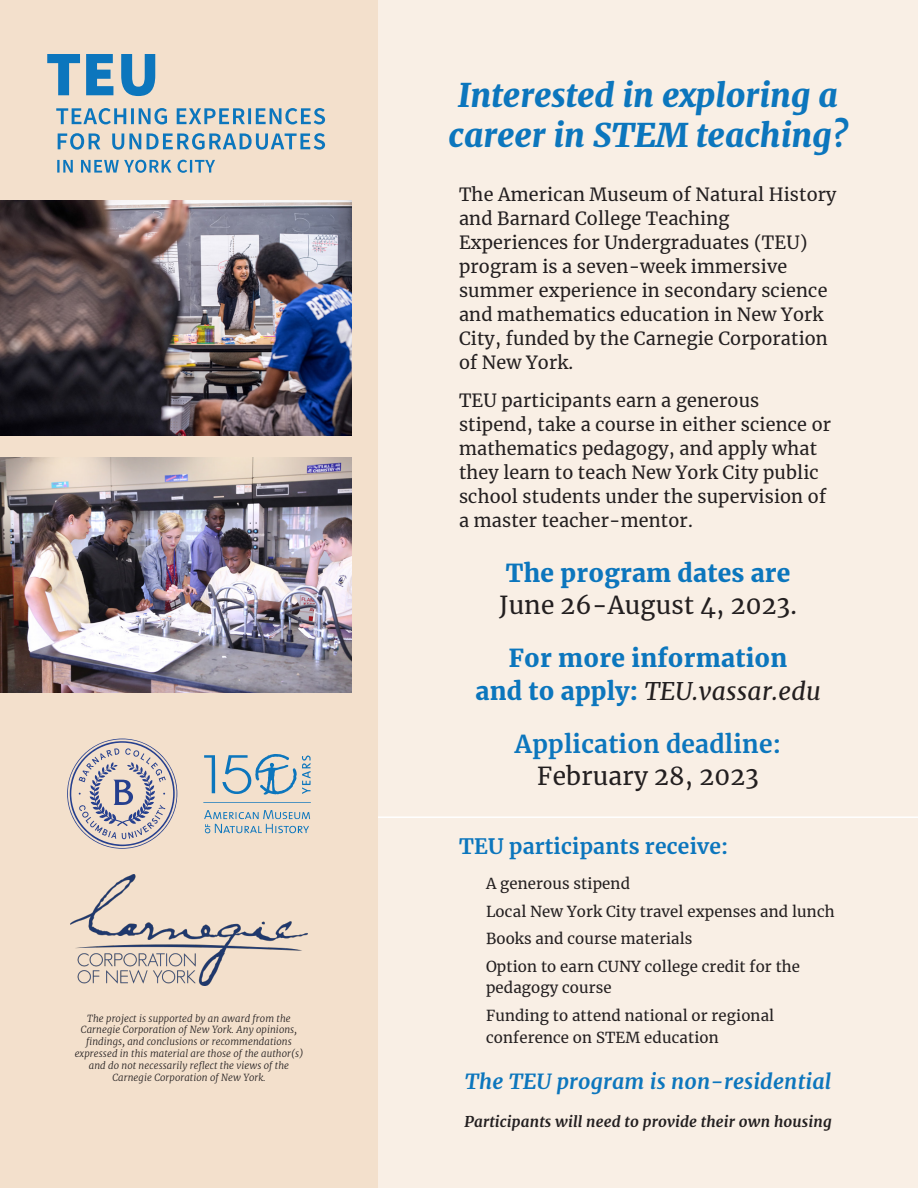
<style>
.page{position:relative;width:918px;height:1188px;background:#fff}
.page>*{position:absolute;margin:0;border:0;box-sizing:border-box;transform-origin:0 0}
.t1{font:italic 900 33px/39.6px "Merriweather";color:#0c76bd}
.t2{font:900 24.45px/32.7px "Merriweather";letter-spacing:.01em;color:#0c76bd;text-align:center}
.t3{font:24.45px/32.7px "Merriweather";letter-spacing:.01em;color:#231f20}
.t4{font:700 24.45px/32.7px "Merriweather";letter-spacing:.01em;color:#0c76bd;text-align:center}
.t5{font:italic 700 21px "Merriweather";letter-spacing:.01em;color:#0c76bd}
.t6{font:700 21px "Merriweather";letter-spacing:.01em;color:#0c76bd}
.t7{font:18px/24px "Merriweather";letter-spacing:.01em;color:#231f20}
.t8{font:15px/21px "Merriweather";letter-spacing:.01em;color:#231f20}
.t9{font:italic 700 15px "Merriweather";letter-spacing:.01em;color:#231f20}
.t10{font:italic 300 9.9px/11.9px "Merriweather";letter-spacing:.01em;color:#231f20;text-align:center;scale:.96 1}
.s1{font-weight:900;color:#0c76bd}
.s2{font-weight:400;font-style:italic;color:#231f20}
.s3{font-weight:400;color:#231f20}
</style>
<div class="page">
<div style="left:0;top:0;width:378px;height:1188px;background:#f3e0cc"></div>
<div style="left:378px;top:0;width:540px;height:1188px;background:#f9efe5"></div>
<img style="left:0;top:201px;width:351px;height:234px">
<img style="left:0;top:458px;width:351px;height:234px">
<img style="left:71px;top:875px;width:236px;height:111px">
<svg style="left:67px;top:738px;width:111px;height:111px"></svg>
<svg style="left:203px;top:754px;width:108px;height:79px"></svg>
<svg style="left:57px;top:160px;width:158px;height:13px"></svg>
<svg style="left:58px;top:133px;width:267px;height:17px"></svg>
<svg style="left:56px;top:108px;width:269px;height:16px"></svg>
<svg style="left:47px;top:54px;width:108px;height:42px"></svg>
<hr style="left:378px;top:816px;width:540px;height:2px;background:#fff">
<p class="t10" style="left:75px;top:1012px;width:240px">The project is supported by an award from the Carnegie Corporation of New York. Any opinions, findings, and conclusions or recommendations expressed in this material are those of the author(s) and do not necessarily reflect the views of the Carnegie Corporation of New York.</p>
<p class="t1" style="left:449px;top:75px;width:400px">Interested in exploring a career in STEM teaching?</p>
<p class="t7" style="left:459px;top:182px;width:379px">The American Museum of Natural History and Barnard College Teaching Experiences for Undergraduates (TEU) program is a seven-week immersive summer experience in secondary science and mathematics education in New York City, funded by the Carnegie Corporation of New York.</p>
<p class="t7" style="left:459px;top:387px;width:374px">TEU participants earn a generous stipend, take a course in either science or mathematics pedagogy, and apply what they learn to teach New York City public school students under the supervision of a master teacher-mentor.</p>
<p class="t3" style="left:499px;top:556px;width:299px"><span class="s1">The program dates are<br></span>June 26-August 4, 2023.</p>
<p class="t2" style="left:476px;top:641px;width:347px">For more information<br>and to apply: <span class="s2">TEU.vassar.edu</span></p>
<p class="t4" style="left:515px;top:727px;width:268px">Application deadline:<br><span class="s3">February 28, 2023</span></p>
<p class="t6" style="left:459px;top:832px;width:271px">TEU participants receive:</p>
<p class="t8" style="left:486px;top:873px;width:146px">A generous stipend</p>
<p class="t8" style="left:486px;top:900px;width:350px">Local New York City travel expenses and lunch</p>
<p class="t8" style="left:486px;top:928px;width:208px">Books and course materials</p>
<p class="t8" style="left:486px;top:956px;width:316px">Option to earn CUNY college credit for the pedagogy course</p>
<p class="t8" style="left:486px;top:1004px;width:290px;line-height:21.6px">Funding to attend national or regional conference on STEM education</p>
<p class="t5" style="left:465px;top:1067px;width:368px">The TEU program is non-residential</p>
<p class="t9" style="left:464px;top:1111px;width:369px">Participants will need to provide their own housing</p>
</div>
